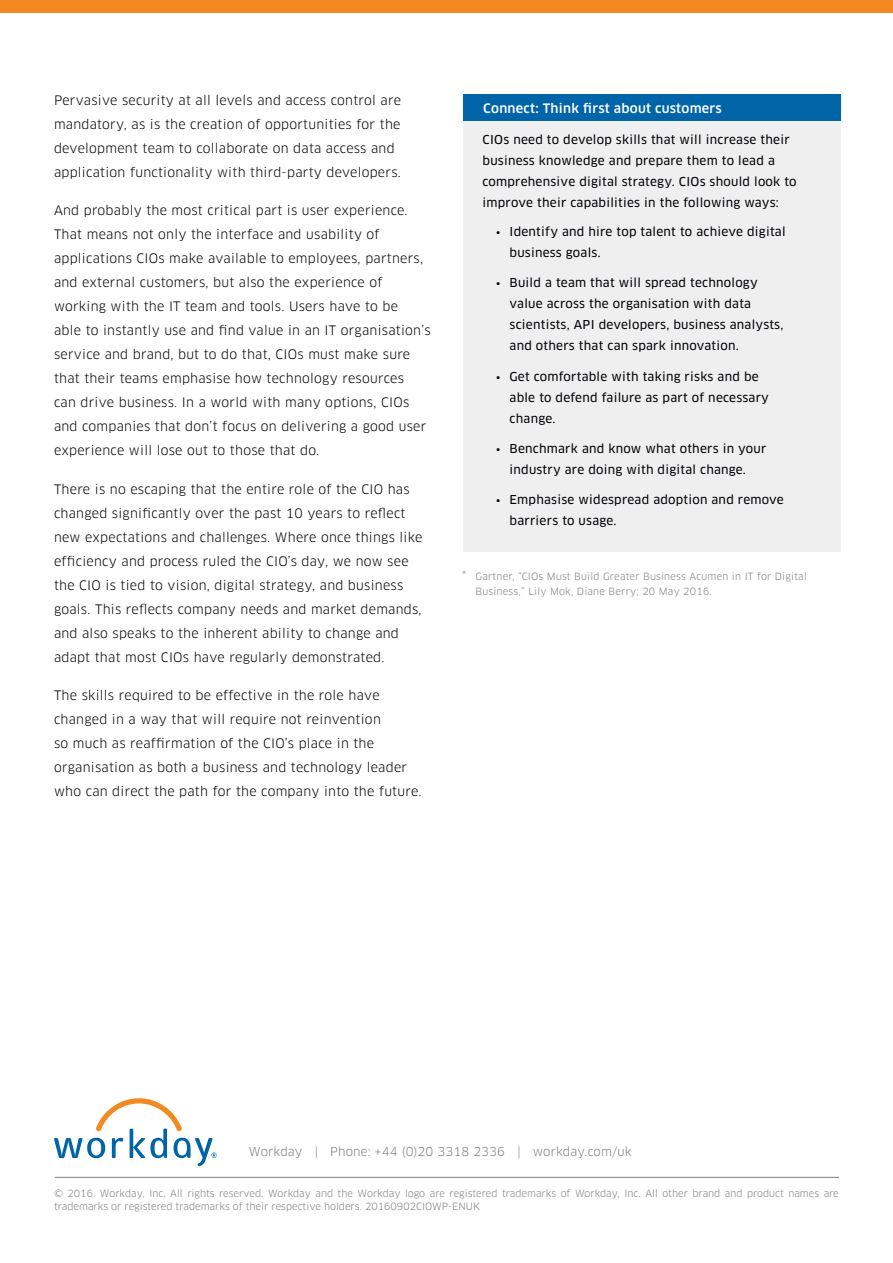
<style>
.page{position:relative;width:893px;height:1263px;background:#fff}
.page>*{position:absolute;margin:0;border:0;box-sizing:border-box;transform-origin:0 0}
.t1{font:12.75px/24px "Clan OT";letter-spacing:.02em;color:#000005}
.t2{font:500 12.75px "Clan OT";letter-spacing:.02em;color:#fff}
.t3{font:12px/21px "Clan OT News";letter-spacing:.02em;color:#000005}
.t4{font:12px "Clan OT";letter-spacing:.01em;color:#7e8083}
.t5{font:9.75px/13.5px "Clan OT";color:#7e8083}
.t6{font:9.75px/15px "Clan OT";letter-spacing:.02em;color:#7e8083}
.s1{font-size:10.5px}
.s2{font-size:12px}
</style>
<div class="page">
<hr style="left:55px;top:1177px;width:784px;height:1px;background:#7e8083">
<svg style="left:54px;top:1098px;width:163px;height:68px"></svg>
<hr style="left:0;top:1233px;width:1px;height:30px;background:#0064a8">
<div style="left:0;top:0;width:893px;height:13px;background:#f18b21"></div>
<div style="left:463px;top:94px;width:378px;height:28px;background:#0064a8"></div>
<div style="left:463px;top:122px;width:378px;height:430px;background:#efeff0"></div>
<p class="t1" style="left:54px;top:88px;width:348px">Pervasive security at all levels and access control are mandatory, as is the creation of opportunities for the development team to collaborate on data access and application functionality with third-party developers.</p>
<p class="t1" style="left:54px;top:198px;width:378px">And probably the most critical part is user experience.<br>That means not only the interface and usability of applications CIOs make available to employees, partners, and external customers, but also the experience of working with the IT team and tools. Users have to be<br>able to instantly use and find value in an IT organisation’s service and brand, but to do that, CIOs must make sure that their teams emphasise how technology resources<br>can drive business. In a world with many options, CIOs and companies that don’t focus on delivering a good user experience will lose out to those that do.</p>
<p class="t1" style="left:54px;top:477px;width:370px">There is no escaping that the entire role of the CIO has changed significantly over the past 10 years to reflect new expectations and challenges. Where once things like efficiency and process ruled the CIO’s day, we now see the CIO is tied to vision, digital strategy, and business goals. This reflects company needs and market demands, and also speaks to the inherent ability to change and adapt that most CIOs have regularly demonstrated.</p>
<p class="t1" style="left:54px;top:684px;width:369px">The skills required to be effective in the role have changed in a way that will require not reinvention<br>so much as reaffirmation of the CIO’s place in the organisation as both a business and technology leader who can direct the path for the company into the future.</p>
<p class="t2" style="left:483px;top:101px;width:240px">Connect: Think first about customers</p>
<p class="t3" style="left:483px;top:130px;width:316px">CIOs need to develop skills that will increase their business knowledge and prepare them to lead a comprehensive digital strategy. CIOs should look to improve their capabilities in the following ways:</p>
<p class="t3" style="left:510px;top:221px;width:277px;text-indent:-14px"><span class="s1">•</span> Identify and hire top talent to achieve digital business goals.</p>
<p class="t3" style="left:510px;top:273px;width:275px;text-indent:-14px"><span class="s1">•</span> Build a team that will spread technology value across the organisation with data scientists, API developers, business analysts, and others that can spark innovation.</p>
<p class="t3" style="left:510px;top:366px;width:261px;text-indent:-14px"><span class="s1">•</span> Get comfortable with taking risks and be able to defend failure as part of necessary change.</p>
<p class="t3" style="left:496px;top:438px;width:272px;text-align:center"><span class="s1">•</span> Benchmark and know what others in your industry are doing with digital change.</p>
<p class="t3" style="left:510px;top:489px;width:276px;text-indent:-14px"><span class="s1">•</span> Emphasise widespread adoption and remove barriers to usage.</p>
<p class="t6" style="left:475px;top:569px;width:333px;text-indent:-13px"><span class="s2">*</span> Gartner, “CIOs Must Build Greater Business Acumen in IT for Digital<br>Business,” Lily Mok, Diane Berry; 20 May 2016.</p>
<p class="t4" style="left:249px;top:1144px;width:384px">Workday | Phone: +44 (0)20 3318 2336 | workday.com/uk</p>
<p class="t5" style="left:54px;top:1186px;width:786px">© 2016. Workday, Inc. All rights reserved. Workday and the Workday logo are registered trademarks of Workday, Inc. All other brand and product names are trademarks or registered trademarks of their respective holders. 20160902CIOWP-ENUK</p>
</div>
